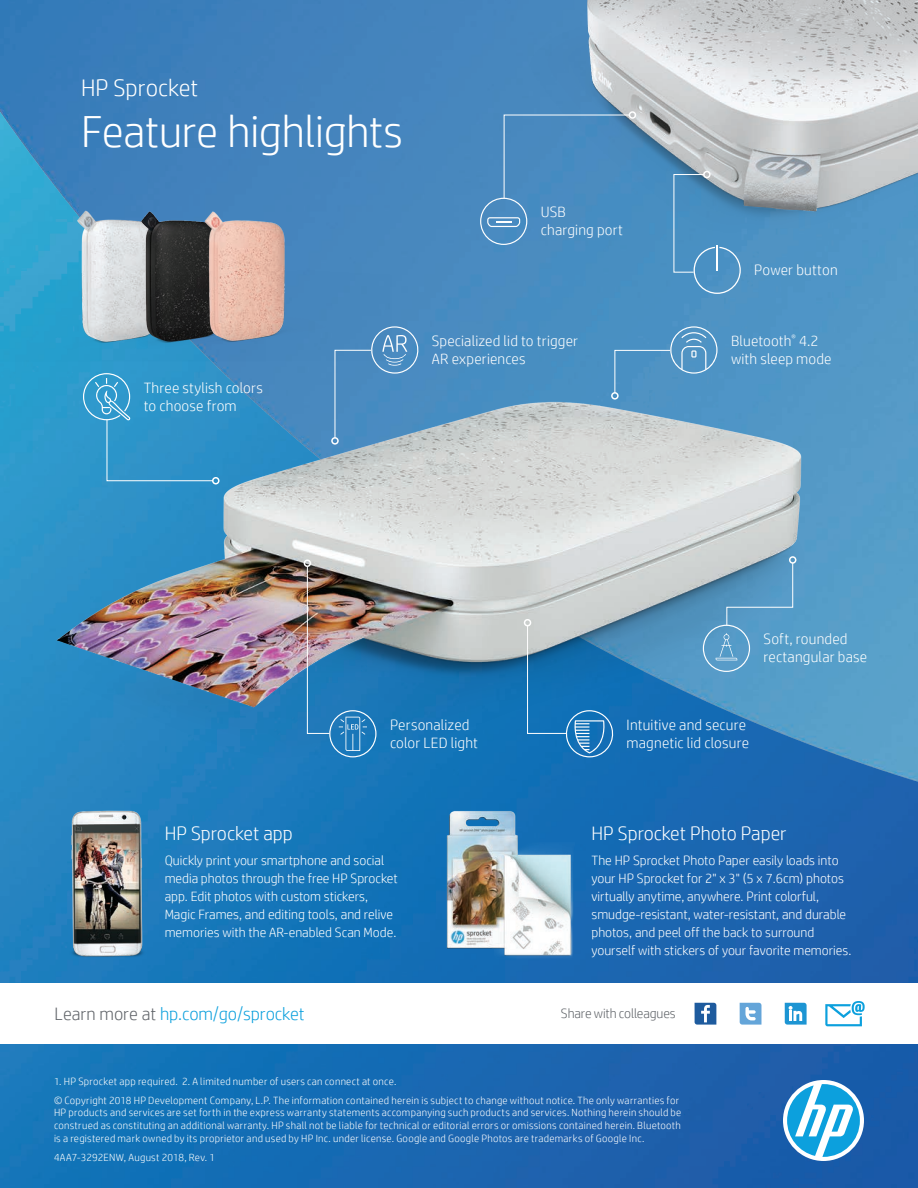
<style>
.page{position:relative;width:918px;height:1188px;background:#fff}
.page>*{position:absolute;margin:0;border:0;box-sizing:border-box;transform-origin:0 0}
.t1{font:300 45px "HP Simplified";letter-spacing:-.005em;color:#fff}
.t2{font:300 24px "HP Simplified";letter-spacing:-.005em;color:#fff}
.Intro{font:300 19.5px "HP Simplified";color:#fff}
.Intro-2{font:300 18px "HP Simplified";letter-spacing:-.01em;color:#0ca0dd}
.t3{font:300 15px/18px "HP Simplified";letter-spacing:.01em;color:#fff}
.Intro-3{font:300 13.5px/18px "HP Simplified";color:#fff}
.Intro-4{font:300 13.5px "HP Simplified";letter-spacing:-.01em;color:#5f6368}
.table_copy{font:300 10.5px/12.6px "HP Simplified";letter-spacing:.025em;color:#fff}
.s1{color:#5f6368}
</style>
<div class="page">
<img style="left:0;top:820px;width:918px;height:368px">
<img style="left:0;top:0;width:918px;height:820px">
<div style="left:0;top:983px;width:918px;height:61px;background:#fff"></div>
<img style="left:435px;top:805px;width:140px;height:154px">
<img style="left:66px;top:809px;width:84px;height:151px">
<img style="left:0;top:373px;width:918px;height:404px">
<img style="left:472px;top:0;width:446px;height:244px">
<img style="left:0;top:196px;width:35px;height:166px">
<img style="left:35px;top:196px;width:64px;height:166px">
<img style="left:99px;top:196px;width:294px;height:166px">
<svg style="left:695px;top:1003px;width:21px;height:22px"></svg>
<svg style="left:785px;top:1003px;width:22px;height:22px"></svg>
<svg style="left:825px;top:1001px;width:40px;height:25px"></svg>
<svg style="left:740px;top:1003px;width:21px;height:22px"></svg>
<div style="left:783px;top:1080px;width:81px;height:81px;background:#fff;border-radius:50%"></div>
<svg style="left:787px;top:1084px;width:73px;height:73px"></svg>
<div style="left:480px;top:114px;width:150px;height:131px;background:#498bc0"></div>
<div style="left:629px;top:111px;width:7px;height:8px;border:2px solid #fff;border-radius:50%"></div>
<svg style="left:673px;top:174px;width:68px;height:120px"></svg>
<div style="left:703px;top:171px;width:8px;height:7px;border:2px solid #fff;border-radius:50%"></div>
<div style="left:524px;top:619px;width:7px;height:7px;border:2px solid #fff;border-radius:50%"></div>
<svg style="left:527px;top:625px;width:89px;height:132px"></svg>
<div style="left:304px;top:559px;width:7px;height:8px;border:2px solid #fff;border-radius:50%"></div>
<img style="left:307px;top:565px;width:69px;height:192px">
<svg style="left:703px;top:562px;width:90px;height:110px"></svg>
<div style="left:789px;top:556px;width:7px;height:8px;border:2px solid #fff;border-radius:50%"></div>
<div style="left:611px;top:392px;width:8px;height:8px;border:2px solid #fff;border-radius:50%"></div>
<svg style="left:614px;top:326px;width:104px;height:68px"></svg>
<div style="left:212px;top:477px;width:8px;height:7px;border:2px solid #fff;border-radius:50%"></div>
<div style="left:83px;top:373px;width:131px;height:108px;background:#2f95ca"></div>
<div style="left:331px;top:437px;width:8px;height:8px;border:2px solid #fff;border-radius:50%"></div>
<svg style="left:334px;top:326px;width:87px;height:113px"></svg>
<p class="t2" style="left:81px;top:72px;width:119px">HP Sprocket</p>
<p class="t1" style="left:81px;top:102px;width:324px">Feature highlights</p>
<p class="t3" style="left:541px;top:203px;width:84px">USB<br>charging port</p>
<p class="t3" style="left:144px;top:378px;width:121px">Three stylish colors to choose from</p>
<p class="t3" style="left:432px;top:331px;width:148px">Specialized lid to trigger<br>AR experiences</p>
<p class="t3" style="left:754px;top:260px;width:85px">Power button</p>
<p class="t3" style="left:731px;top:331px;width:102px">Bluetooth<sup>®</sup> 4.2 with sleep mode</p>
<p class="t3" style="left:764px;top:630px;width:105px">Soft, rounded rectangular base</p>
<p class="t3" style="left:390px;top:715px;width:89px">Personalized color LED light</p>
<p class="t3" style="left:627px;top:715px;width:124px">Intuitive and secure magnetic lid closure</p>
<p class="Intro" style="left:165px;top:821px;width:130px">HP Sprocket app</p>
<p class="Intro-3" style="left:165px;top:851px;width:235px">Quickly print your smartphone and social media photos through the free HP Sprocket app. Edit photos with custom stickers, Magic Frames, and editing tools, and relive memories with the AR-enabled Scan Mode.</p>
<p class="Intro" style="left:592px;top:821px;width:197px">HP Sprocket Photo Paper</p>
<p class="Intro-3" style="left:592px;top:851px;width:261px">The HP Sprocket Photo Paper easily loads into your HP Sprocket for 2" x 3" (5 x 7.6cm) photos virtually anytime, anywhere. Print colorful, smudge-resistant, water-resistant, and durable photos, and peel off the back to surround yourself with stickers of your favorite memories.</p>
<p class="Intro-2" style="left:55px;top:1002px;width:252px"><span class="s1">Learn more at</span> hp.com/go/sprocket</p>
<p class="Intro-4" style="left:561px;top:1005px;width:116px">Share with colleagues</p>
<p class="table_copy" style="left:54px;top:1074px;width:344px">1. HP Sprocket app required. 2. A limited number of users can connect at once.</p>
<p class="table_copy" style="left:54px;top:1094px;width:629px">© Copyright 2018 HP Development Company, L.P. The information contained herein is subject to change without notice. The only warranties for HP products and services are set forth in the express warranty statements accompanying such products and services. Nothing herein should be construed as constituting an additional warranty. HP shall not be liable for technical or editorial errors or omissions contained herein. Bluetooth is a registered mark owned by its proprietor and used by HP Inc. under license. Google and Google Photos are trademarks of Google Inc.</p>
<p class="table_copy" style="left:54px;top:1151px;width:163px">4AA7-3292ENW, August 2018, Rev. 1</p>
</div>
